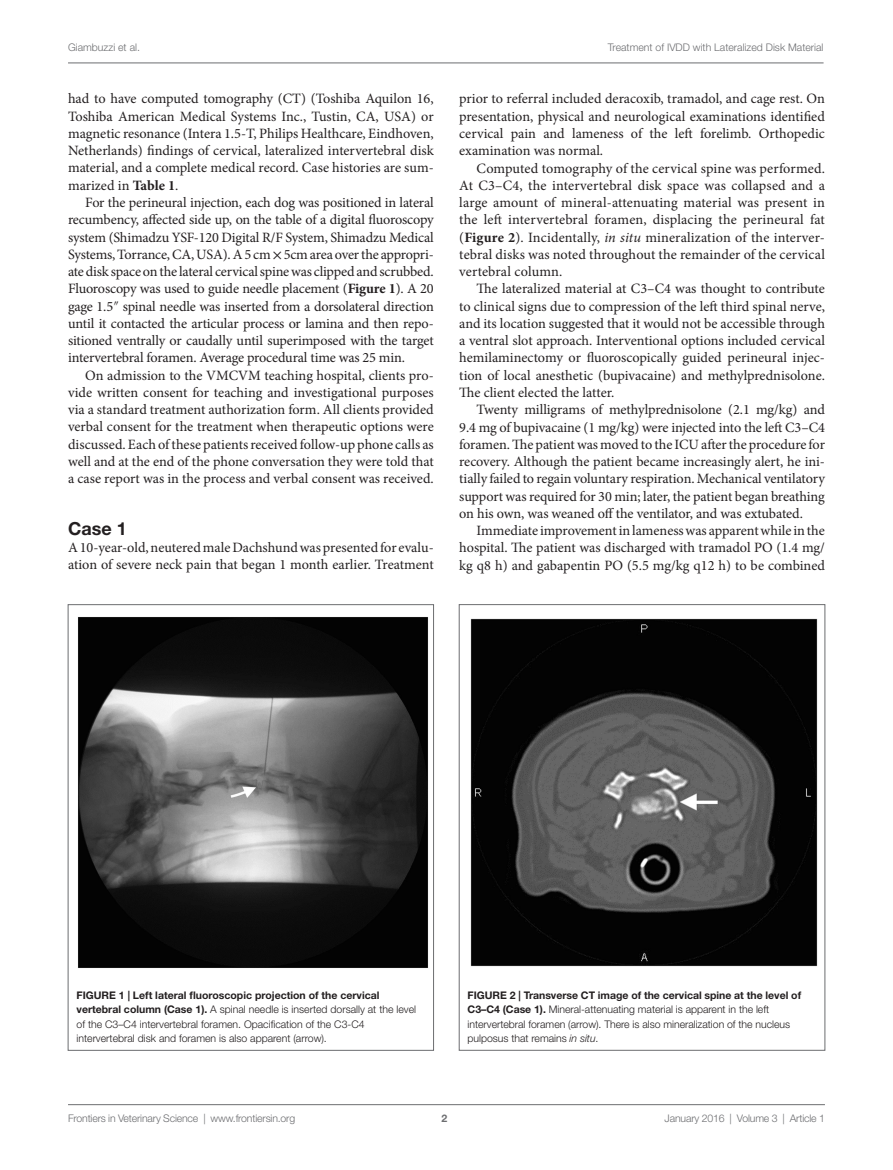
<style>
.page{position:relative;width:893px;height:1170px;background:#fff}
.page>*{position:absolute;margin:0;border:0;box-sizing:border-box;transform-origin:0 0}
.t1{font:700 18px "Helvetica Neue LT Std";color:#231f20}
.t2{font:14.25px/17.2px "Minion Pro";color:#231f20;text-align:justify}
.t3{font:300 10.5px/14.2px "Helvetica Neue LT Std";color:#231f20}
.t4{font:300 10.5px "Helvetica Neue LT Std";letter-spacing:-.015em;color:#6c6d70}
.t5{font:700 10.5px "Helvetica Neue LT Std";color:#6c6d70}
.s1{font-weight:700}
.s2{font-family:"STIX General"}
.s3{font-style:italic}
</style>
<div class="page">
<img style="left:78px;top:617px;width:350px;height:351px">
<img style="left:470px;top:618px;width:348px;height:349px">
<hr style="left:68px;top:1104px;width:757px;height:1px;background:#6c6d70">
<hr style="left:68px;top:63px;width:756px;height:1px;background:#6c6d70">
<p class="t4" style="left:68px;top:41px;width:73px">Giambuzzi et al.</p>
<p class="t4" style="left:608px;top:41px;width:217px">Treatment of IVDD with Lateralized Disk Material</p>
<p class="t2" style="left:68px;top:90px;width:367px">had to have computed tomography (CT) (Toshiba Aquilon 16, Toshiba American Medical Systems Inc., Tustin, CA, USA) or magnetic resonance (Intera 1.5-T, Philips Healthcare, Eindhoven, Netherlands) findings of cervical, lateralized intervertebral disk material, and a complete medical record. Case histories are sum&shy;marized in <span class="s1">Table 1</span>.</p>
<p class="t2" style="left:68px;top:194px;width:367px;text-indent:17px">For the perineural injection, each dog was positioned in lateral recumbency, affected side up, on the table of a digital fluoroscopy system (Shimadzu YSF-120 Digital R/F System, Shimadzu Medical Systems, Torrance, CA, USA). A 5 cm <span class="s2">×</span> 5cm area over the appropri&shy;ate disk space on the lateral cervical spine was clipped and scrubbed.<br>Fluoroscopy was used to guide needle placement (<span class="s1">Figure 1</span>). A 20 gage 1.5<span class="s2">″</span> spinal needle was inserted from a dorsolateral direction until it contacted the articular process or lamina and then repo&shy;sitioned ventrally or caudally until superimposed with the target intervertebral foramen. Average procedural time was 25 min.</p>
<p class="t2" style="left:68px;top:366px;width:367px;text-indent:17px">On admission to the VMCVM teaching hospital, clients pro&shy;vide written consent for teaching and investigational purposes via a standard treatment authorization form. All clients provided verbal consent for the treatment when therapeutic options were discussed. Each of these patients received follow-up phone calls as well and at the end of the phone conversation they were told that a case report was in the process and verbal consent was received.</p>
<p class="t1" style="left:68px;top:517px;width:60px">Case 1</p>
<p class="t2" style="left:68px;top:539px;width:367px">A 10-year-old, neutered male Dachshund was presented for evalu&shy;ation of severe neck pain that began 1 month earlier. Treatment</p>
<p class="t2" style="left:459px;top:90px;width:367px">prior to referral included deracoxib, tramadol, and cage rest. On presentation, physical and neurological examinations identified cervical pain and lameness of the left forelimb. Orthopedic examination was normal.</p>
<p class="t2" style="left:459px;top:159px;width:367px;text-indent:17px">Computed tomography of the cervical spine was performed.<br>At C3–C4, the intervertebral disk space was collapsed and a large amount of mineral-attenuating material was present in the left intervertebral foramen, displacing the perineural fat (<span class="s1">Figure 2</span>). Incidentally, <span class="s3">in situ</span> mineralization of the interver&shy;tebral disks was noted throughout the remainder of the cervical vertebral column.</p>
<p class="t2" style="left:459px;top:280px;width:367px;text-indent:17px">The lateralized material at C3–C4 was thought to contribute to clinical signs due to compression of the left third spinal nerve, and its location suggested that it would not be accessible through a ventral slot approach. Interventional options included cervical hemilaminectomy or fluoroscopically guided perineural injec&shy;tion of local anesthetic (bupivacaine) and methylprednisolone.<br>The client elected the latter.</p>
<p class="t2" style="left:459px;top:401px;width:367px;text-indent:17px">Twenty milligrams of methylprednisolone (2.1 mg/kg) and 9.4 mg of bupivacaine (1 mg/kg) were injected into the left C3–C4 foramen. The patient was moved to the ICU after the procedure for recovery. Although the patient became increasingly alert, he ini&shy;tially failed to regain voluntary respiration. Mechanical ventilatory support was required for 30 min; later, the patient began breathing on his own, was weaned off the ventilator, and was extubated.</p>
<p class="t2" style="left:459px;top:522px;width:367px;text-indent:17px">Immediate improvement in lameness was apparent while in the hospital. The patient was discharged with tramadol PO (1.4 mg/ kg q8 h) and gabapentin PO (5.5 mg/kg q12 h) to be combined</p>
<p class="t3" style="left:77px;top:987px;width:341px"><span class="s1">FIGURE 1 | Left lateral fluoroscopic projection of the cervical vertebral column (Case 1).</span> A spinal needle is inserted dorsally at the level of the C3–C4 intervertebral foramen. Opacification of the C3-C4 intervertebral disk and foramen is also apparent (arrow).</p>
<p class="t3" style="left:468px;top:987px;width:335px"><span class="s1">FIGURE 2 | Transverse CT image of the cervical spine at the level of C3–C4 (Case 1).</span> Mineral-attenuating material is apparent in the left intervertebral foramen (arrow). There is also mineralization of the nucleus pulposus that remains <span class="s3">in situ</span>.</p>
<p class="t4" style="left:68px;top:1111px;width:229px">Frontiers in Veterinary Science | www.frontiersin.org</p>
<p class="t5" style="left:441px;top:1111px;width:7px">2</p>
<p class="t4" style="left:665px;top:1111px;width:162px">January 2016 | Volume 3 | Article 1</p>
</div>
